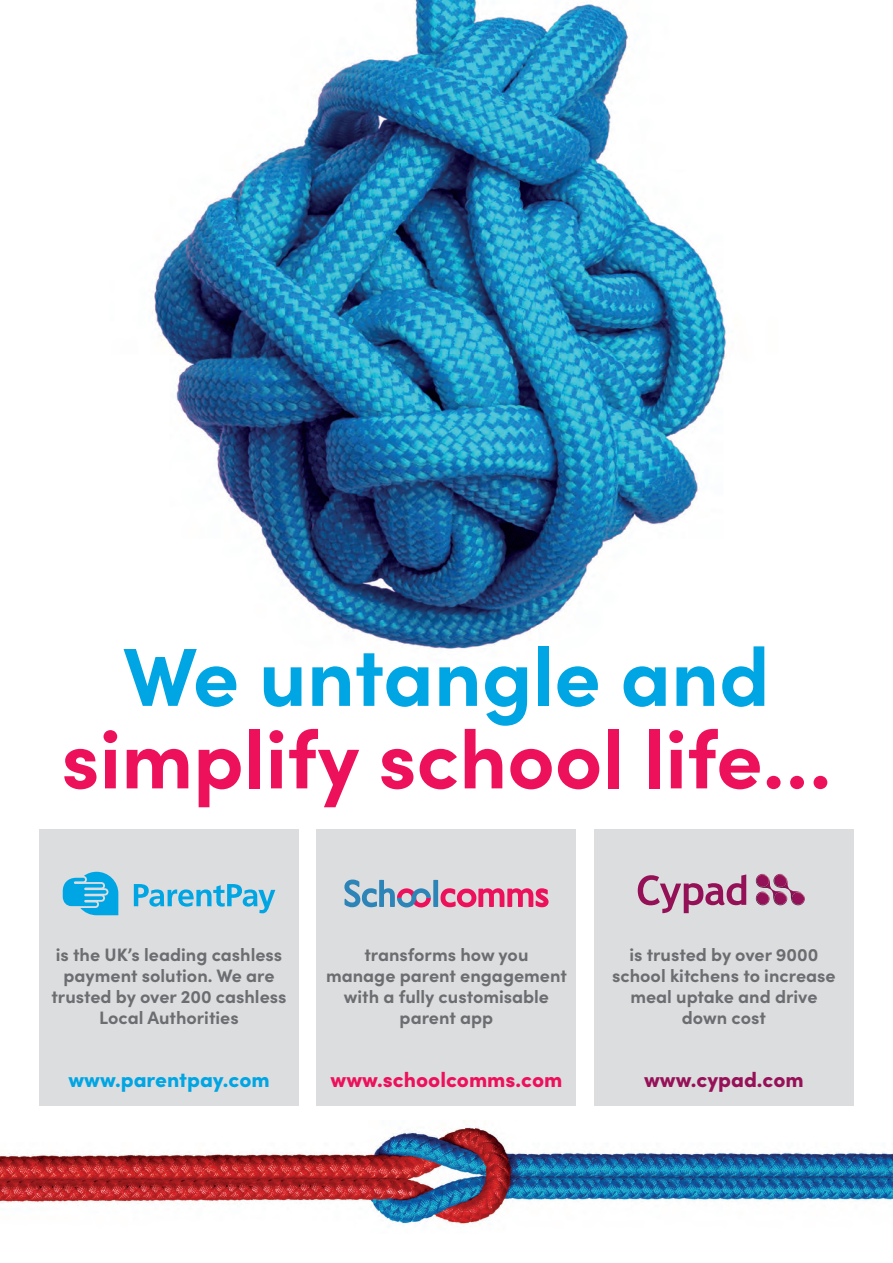
<style>
.page{position:relative;width:893px;height:1263px;background:#fff}
.page>*{position:absolute;margin:0;border:0;box-sizing:border-box;transform-origin:0 0}
.t1{font:700 82.5px/82.5px "Sofia Pro";color:#ed105b;text-align:center}
.t2{font:900 21px "Sofia Pro";color:#ed105b}
.t3{font:900 21px "Sofia Pro";color:#00a5e3}
.t4{font:900 21px "Sofia Pro";color:#961158}
.t5{font:700 18px/21px "Sofia Pro";color:#6c6d70;text-align:center}
.s1{color:#00a5e3}
</style>
<div class="page">
<img style="left:152px;top:0;width:575px;height:649px">
<img style="left:0;top:1120px;width:893px;height:105px">
<div style="left:317px;top:829px;width:259px;height:277px;background:#dcdddf"></div>
<div style="left:594px;top:829px;width:259px;height:277px;background:#dcdddf"></div>
<div style="left:39px;top:829px;width:260px;height:277px;background:#dcdddf"></div>
<svg style="left:63px;top:872px;width:55px;height:43px"></svg>
<svg style="left:134px;top:884px;width:141px;height:29px"></svg>
<svg style="left:344px;top:879px;width:205px;height:28px"></svg>
<svg style="left:638px;top:874px;width:108px;height:39px"></svg>
<svg style="left:756px;top:874px;width:49px;height:31px"></svg>
<p class="t1" style="left:61px;top:629px;width:771px"><span class="s1">We untangle and </span>simplify school life…</p>
<p class="t5" style="left:51px;top:943px;width:237px">is the UK’s leading cashless payment solution. We are trusted by over 200 cashless<br>Local Authorities</p>
<p class="t5" style="left:326px;top:943px;width:242px">transforms how you<br>manage parent engagement with a fully customisable parent app</p>
<p class="t5" style="left:612px;top:943px;width:225px">is trusted by over 9000 school kitchens to increase meal uptake and drive down cost</p>
<p class="t3" style="left:68px;top:1063px;width:203px">www.parentpay.com</p>
<p class="t2" style="left:331px;top:1063px;width:233px">www.schoolcomms.com</p>
<p class="t4" style="left:644px;top:1063px;width:161px">www.cypad.com</p>
</div>
